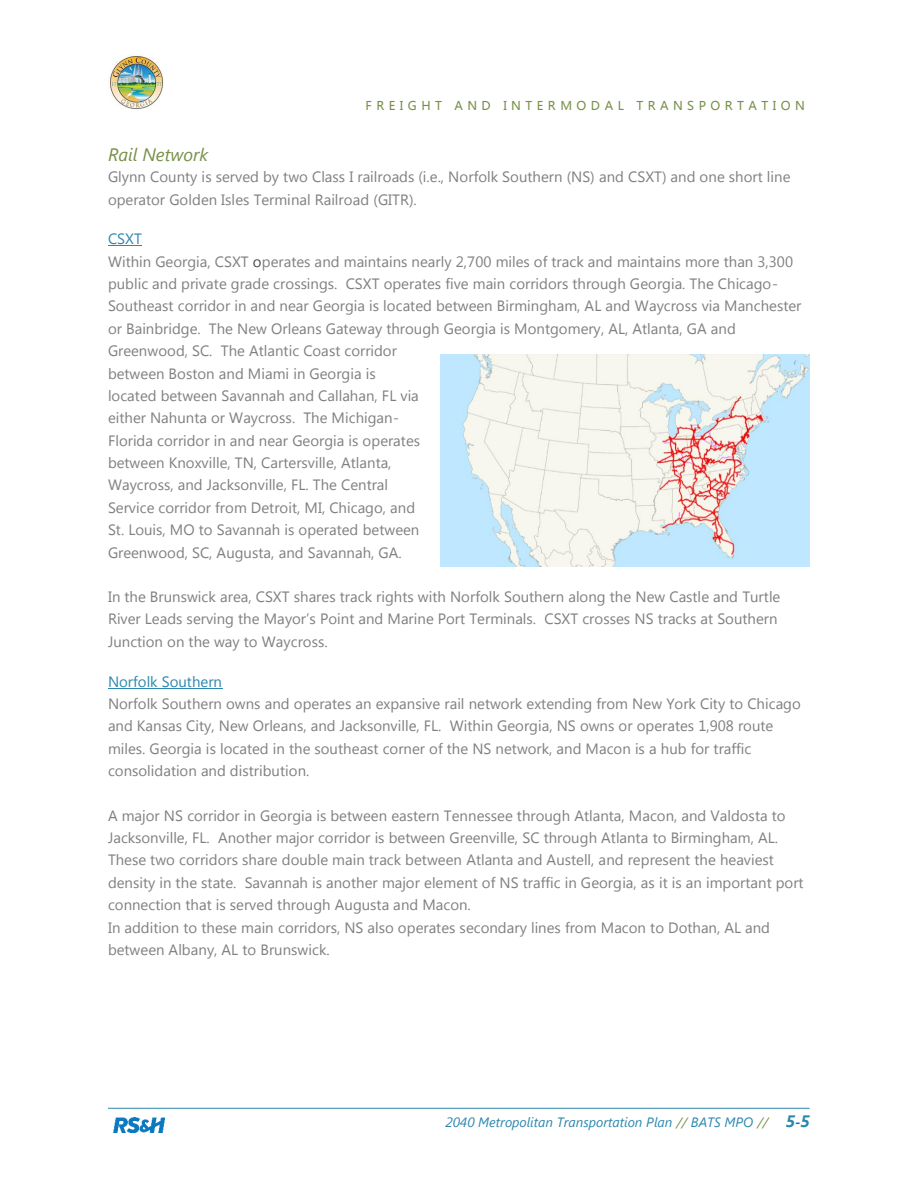
<style>
.page{position:relative;width:918px;height:1188px;background:#fff}
.page>*{position:absolute;margin:0;border:0;box-sizing:border-box;transform-origin:0 0}
.t1{font:italic 18px "Segoe UI";color:#769049}
.t2{font:15px/22.4px "Segoe UI";color:#7f7f7f}
.t3{font:15px "Segoe UI";color:#2c87af}
.t4{font:italic 13.5px "Segoe UI";color:#2c87af}
.t5{font:12px "Microsoft Ya Hei";letter-spacing:.37em;color:#769049}
.s1{color:#464646}
.s2{color:#769049}
.s3{font-weight:700;font-size:16.5px}
.s4{font-weight:700;color:#0073c6}
</style>
<div class="page">
<img style="left:113px;top:1117px;width:51px;height:16px">
<img style="left:108px;top:54px;width:55px;height:55px">
<hr style="left:108px;top:1108px;width:702px;height:1px;background:#2c87af">
<hr style="left:108px;top:246px;width:34px;height:1px;background:#2c87af">
<hr style="left:108px;top:688px;width:114px;height:1px;background:#2c87af">
<img style="left:441px;top:354px;width:369px;height:213px">
<p class="t5" style="left:366px;top:97px;width:441px">FREIGHT AND INTERMODAL TRANSPORTATION</p>
<p class="t1" style="left:108px;top:142px;width:102px">Rail Network</p>
<p class="t2" style="left:108px;top:165px;width:684px">Glynn County is served by two Class I railroads (i.e., Norfolk Southern (NS) and CSXT) and one short line operator Golden Isles Terminal Railroad (GITR).</p>
<p class="t3" style="left:108px;top:228px;width:35px">CSXT</p>
<p class="t2" style="left:108px;top:249px;width:695px">Within Georgia, CSXT <span class="s1">o</span>perates and maintains nearly 2,700 miles of track and maintains more than 3,300 public and private grade crossings. CSXT operates five main corridors through Georgia. The Chicago-Southeast corridor in and near Georgia is located between Birmingham, AL and Waycross via Manchester or Bainbridge. The New Orleans Gateway through Georgia is Montgomery, AL, Atlanta, GA and Greenwood, SC. The Atlantic Coast corridor<br>between Boston and Miami in Georgia is<br>located between Savannah and Callahan, FL via<br>either Nahunta or Waycross. The Michigan-<br>Florida corridor in and near Georgia is operates<br>between Knoxville, TN, Cartersville, Atlanta,<br>Waycross, and Jacksonville, FL. The Central<br>Service corridor from Detroit, MI, Chicago, and<br>St. Louis, MO to Savannah is operated between<br>Greenwood, SC, Augusta, and Savannah, GA.</p>
<p class="t2" style="left:108px;top:584px;width:674px">In the Brunswick area, CSXT shares track rights with Norfolk Southern along the New Castle and Turtle<br>River Leads serving the Mayor’s Point and Marine Port Terminals. CSXT crosses NS tracks at Southern<br>Junction on the way to Waycross.</p>
<p class="t3" style="left:108px;top:670px;width:116px">Norfolk Southern</p>
<p class="t2" style="left:108px;top:691px;width:694px">Norfolk Southern owns and operates an expansive rail network extending from New York City to Chicago and Kansas City, New Orleans, and Jacksonville, FL. Within Georgia, NS owns or operates 1,908 route miles. Georgia is located in the southeast corner of the NS network, and Macon is a hub for traffic consolidation and distribution.</p>
<p class="t2" style="left:108px;top:803px;width:697px">A major NS corridor in Georgia is between eastern Tennessee through Atlanta, Macon, and Valdosta to Jacksonville, FL. Another major corridor is between Greenville, SC through Atlanta to Birmingham, AL.<br>These two corridors share double main track between Atlanta and Austell, and represent the heaviest density in the state. Savannah is another major element of NS traffic in Georgia, as it is an important port connection that is served through Augusta and Macon.</p>
<p class="t2" style="left:108px;top:915px;width:664px">In addition to these main corridors, NS also operates secondary lines from Macon to Dothan, AL and between Albany, AL to Brunswick.</p>
<p class="t4" style="left:446px;top:1112px;width:366px">2040 Metropolitan Transportation Plan <span class="s2">//</span> BATS MPO <span class="s2">//</span> <span class="s3">5</span><span class="s4">-</span><span class="s3">5</span></p>
</div>
